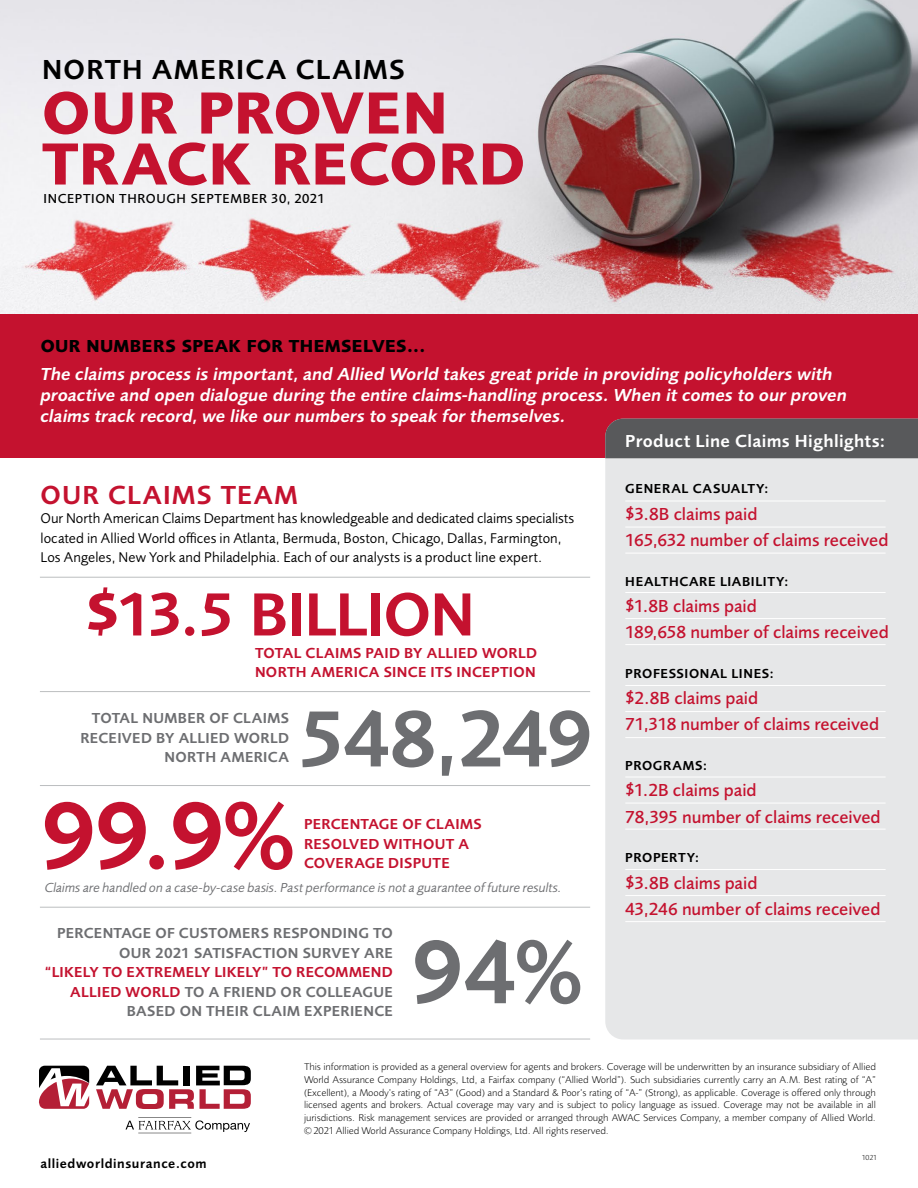
<style>
.page{position:relative;width:918px;height:1188px;background:#fff}
.page>*{position:absolute;margin:0;border:0;box-sizing:border-box;transform-origin:0 0}
.t1{font:600 98.4px "Foundry Sans";color:#c4122f}
.t2{font:600 92.7px "Foundry Sans";color:#6d6e71}
.t3{font:600 82.35px "Foundry Sans";letter-spacing:-.03em;color:#6d6e71}
.t4{font:600 63px "Foundry Sans";letter-spacing:-.015em;color:#c4122f}
.t5{font:700 61.5px/51px "Foundry Sans";letter-spacing:.015em;color:#c4122f}
.t6{font:600 28.5px "Foundry Sans";letter-spacing:.045em;color:#000}
.t7{font:600 27px "Foundry Sans";letter-spacing:.05em;color:#c4122f}
.t8{font:italic 600 18px/21px "Foundry Sans";color:#fff}
.t9{font:500 18px/26.2px "Foundry Sans";letter-spacing:-.005em;color:#c4122f}
.t10{font:700 18px "Foundry Sans";letter-spacing:.025em;color:#000}
.t11{font:600 18px "Foundry Sans";letter-spacing:.02em;color:#fff}
.t12{font:600 15px/19.5px "Foundry Sans";letter-spacing:.02em;color:#c4122f}
.t13{font:600 15px/19.5px "Foundry Sans";letter-spacing:.02em;color:#6d6e71;text-align:right}
.t14{font:14.7px/19.5px "Foundry Sans";letter-spacing:.005em;color:#000}
.t15{font:600 13.5px "Foundry Sans";letter-spacing:.045em;color:#000}
.t16{font:italic 13.5px "Foundry Sans";color:#6d6e71}
.t17{font:500 13.5px "Foundry Sans";letter-spacing:.045em;color:#000}
.t18{font:300 10.2px/12.8px "Foundry Sans";color:#000;text-align:justify}
.t19{font:300 7.5px "Foundry Sans";color:#000}
.s1{color:#6d6e71}
</style>
<div class="page">
<img style="left:0;top:0;width:918px;height:314px">
<div style="left:0;top:314px;width:918px;height:144px;background:#c4122f"></div>
<hr style="left:40px;top:577px;width:550px;height:1px;background:#bcbec0">
<hr style="left:40px;top:691px;width:550px;height:1px;background:#bcbec0">
<hr style="left:40px;top:785px;width:550px;height:1px;background:#bcbec0">
<hr style="left:40px;top:1039px;width:550px;height:1px;background:#bcbec0">
<hr style="left:40px;top:907px;width:550px;height:1px;background:#bcbec0">
<div style="left:605px;top:458px;width:313px;height:582px;background:#e6e7e8"></div>
<div style="left:605px;top:419px;width:313px;height:39px;background:#58595b"></div>
<hr style="left:625px;top:501px;width:261px;height:1px;background:#fff">
<hr style="left:625px;top:527px;width:261px;height:1px;background:#fff">
<hr style="left:625px;top:553px;width:261px;height:1px;background:#fff">
<hr style="left:625px;top:592px;width:261px;height:1px;background:#fff">
<hr style="left:625px;top:618px;width:261px;height:1px;background:#fff">
<hr style="left:625px;top:644px;width:261px;height:1px;background:#fff">
<hr style="left:625px;top:685px;width:261px;height:1px;background:#fff">
<hr style="left:625px;top:711px;width:261px;height:1px;background:#fff">
<hr style="left:625px;top:737px;width:261px;height:1px;background:#fff">
<hr style="left:625px;top:777px;width:261px;height:1px;background:#fff">
<hr style="left:625px;top:803px;width:261px;height:1px;background:#fff">
<hr style="left:625px;top:829px;width:261px;height:1px;background:#fff">
<hr style="left:625px;top:869px;width:261px;height:1px;background:#fff">
<hr style="left:625px;top:895px;width:261px;height:1px;background:#fff">
<hr style="left:625px;top:921px;width:261px;height:1px;background:#fff">
<svg style="left:96px;top:1066px;width:155px;height:43px"></svg>
<svg style="left:37px;top:1064px;width:54px;height:47px"></svg>
<svg style="left:38px;top:1066px;width:51px;height:43px"></svg>
<svg style="left:126px;top:1117px;width:124px;height:16px"></svg>
<h3 class="t6" style="left:42px;top:54px;width:364px">NORTH AMERICA CLAIMS</h3>
<h3 class="t5" style="left:42px;top:88px;width:485px">OUR PROVEN<br>TRACK RECORD</h3>
<h3 class="t17" style="left:44px;top:191px;width:283px">INCEPTION THROUGH SEPTEMBER 30, 2021</h3>
<h3 class="t10" style="left:41px;top:336px;width:386px">OUR NUMBERS SPEAK FOR THEMSELVES...</h3>
<p class="t8" style="left:41px;top:364px;width:808px">The claims process is important, and Allied World takes great pride in providing policyholders with proactive and open dialogue during the entire claims-handling process. When it comes to our proven claims track record, we like our numbers to speak for themselves.</p>
<h3 class="t7" style="left:40px;top:479px;width:259px">OUR CLAIMS TEAM</h3>
<p class="t14" style="left:40px;top:509px;width:535px">Our North American Claims Department has knowledgeable and dedicated claims specialists located in Allied World offices in Atlanta, Bermuda, Boston, Chicago, Dallas, Farmington,<br>Los Angeles, New York and Philadelphia. Each of our analysts is a product line expert.</p>
<h3 class="t4" style="left:84px;top:578px;width:392px">$13.5 BILLION</h3>
<h3 class="t12" style="left:255px;top:643px;width:284px">TOTAL CLAIMS PAID BY ALLIED WORLD<br>NORTH AMERICA SINCE ITS INCEPTION</h3>
<h3 class="t13" style="left:80px;top:709px;width:210px">TOTAL NUMBER OF CLAIMS<br>RECEIVED BY ALLIED WORLD<br>NORTH AMERICA</h3>
<h3 class="t3" style="left:298px;top:692px;width:297px">548,249</h3>
<h1 class="t1" style="left:40px;top:780px;width:256px">99.9%</h1>
<h3 class="t12" style="left:304px;top:815px;width:179px">PERCENTAGE OF CLAIMS<br>RESOLVED WITHOUT A</h3>
<h3 class="t12" style="left:304px;top:854px;width:147px">COVERAGE DISPUTE</h3>
<h3 class="t16" style="left:45px;top:880px;width:519px">Claims are handled on a case-by-case basis. Past performance is not a guarantee of future results.</h3>
<h3 class="t13" style="left:57px;top:924px;width:337px">PERCENTAGE OF CUSTOMERS RESPONDING TO<br>OUR 2021 SATISFACTION SURVEY ARE</h3>
<h3 class="t12" style="left:45px;top:963px;width:350px;text-align:right">“LIKELY TO EXTREMELY LIKELY” TO RECOMMEND<br>ALLIED WORLD <span class="s1">TO A FRIEND OR COLLEAGUE<br>BASED ON THEIR CLAIM EXPERIENCE</span></h3>
<h2 class="t2" style="left:411px;top:919px;width:173px">94%</h2>
<h3 class="t11" style="left:625px;top:431px;width:262px">Product Line Claims Highlights:</h3>
<h3 class="t15" style="left:625px;top:481px;width:145px">GENERAL CASUALTY:</h3>
<h3 class="t9" style="left:625px;top:501px;width:265px">$3.8B claims paid<br>165,632 number of claims received</h3>
<h3 class="t15" style="left:625px;top:573px;width:165px">HEALTHCARE LIABILITY:</h3>
<h3 class="t9" style="left:625px;top:593px;width:265px">$1.8B claims paid<br>189,658 number of claims received</h3>
<h3 class="t15" style="left:625px;top:666px;width:150px">PROFESSIONAL LINES:</h3>
<h3 class="t9" style="left:625px;top:685px;width:255px">$2.8B claims paid<br>71,318 number of claims received</h3>
<h3 class="t15" style="left:625px;top:758px;width:84px">PROGRAMS:</h3>
<h3 class="t9" style="left:625px;top:777px;width:257px">$1.2B claims paid<br>78,395 number of claims received</h3>
<h3 class="t15" style="left:625px;top:850px;width:76px">PROPERTY:</h3>
<h3 class="t9" style="left:625px;top:870px;width:257px">$3.8B claims paid<br>43,246 number of claims received</h3>
<h3 class="t15" style="left:40px;top:1156px;width:168px">alliedworldinsurance.com</h3>
<p class="t18" style="left:304px;top:1060px;width:573px">This information is provided as a general overview for agents and brokers. Coverage will be underwritten by an insurance subsidiary of Allied World Assurance Company Holdings, Ltd, a Fairfax company (“Allied World”). Such subsidiaries currently carry an A.M. Best rating of “A” (Excellent), a Moody’s rating of “A3” (Good) and a Standard &amp; Poor’s rating of “A-” (Strong), as applicable. Coverage is offered only through licensed agents and brokers. Actual coverage may vary and is subject to policy language as issued. Coverage may not be available in all jurisdictions. Risk management services are provided or arranged through AWAC Services Company, a member company of Allied World. © 2021 Allied World Assurance Company Holdings, Ltd. All rights reserved.</p>
<p class="t19" style="left:862px;top:1154px;width:16px">1021</p>
</div>
